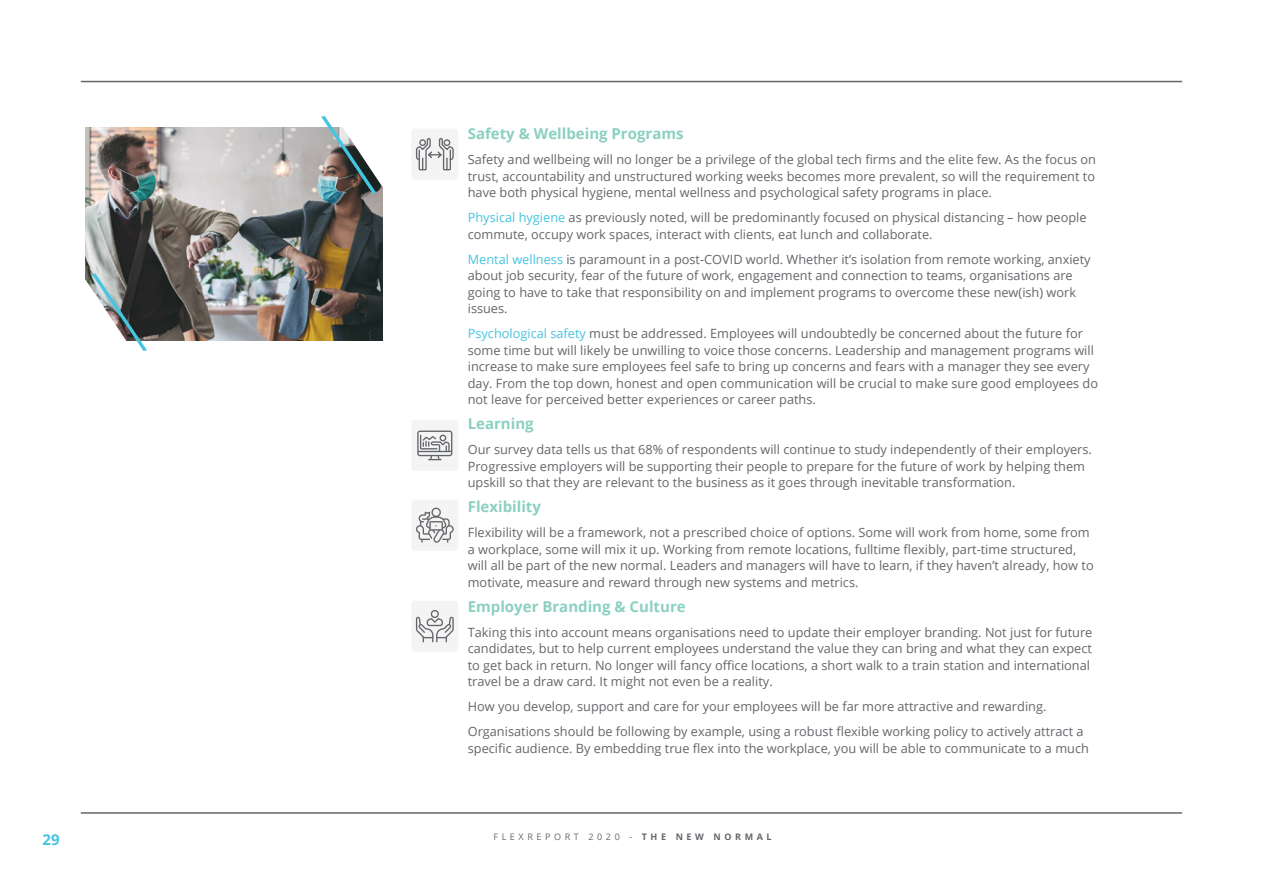
<style>
.page{position:relative;width:1263px;height:893px;background:#fff}
.page>*{position:absolute;margin:0;border:0;box-sizing:border-box;transform-origin:0 0}
.t1{font:700 15px "Open Sans";color:#8bd0c0}
.t2{font:700 15px "Open Sans";color:#45c4e0}
.t3{font:12.75px/16.5px "Open Sans";color:#63666a}
.t4{font:9px "Open Sans";letter-spacing:.4em;color:#63666a}
.s1{color:#45c4e0}
.s2{font-weight:700}
</style>
<div class="page">
<div style="left:411px;top:420px;width:47px;height:51px;background:#f4f4f4;border-radius:3px"></div>
<div style="left:411px;top:129px;width:47px;height:51px;background:#f4f4f4;border-radius:3px"></div>
<div style="left:411px;top:500px;width:47px;height:51px;background:#f4f4f4;border-radius:3px"></div>
<div style="left:411px;top:601px;width:47px;height:51px;background:#f4f4f4;border-radius:3px"></div>
<hr style="left:81px;top:81px;width:1101px;height:1px;background:#63666a">
<hr style="left:81px;top:812px;width:1101px;height:2px;background:#63666a">
<img style="left:85px;top:128px;width:298px;height:212px">
<svg style="left:415px;top:138px;width:39px;height:33px"></svg>
<svg style="left:417px;top:431px;width:35px;height:29px"></svg>
<svg style="left:416px;top:508px;width:38px;height:35px"></svg>
<svg style="left:416px;top:610px;width:38px;height:32px"></svg>
<svg style="left:85px;top:273px;width:62px;height:78px"></svg>
<svg style="left:321px;top:116px;width:62px;height:77px"></svg>
<p class="t2" style="left:43px;top:828px;width:19px">29</p>
<p class="t1" style="left:468px;top:123px;width:217px">Safety &amp; Wellbeing Programs</p>
<p class="t3" style="left:468px;top:151px;width:630px;text-align:justify">Safety and wellbeing will no longer be a privilege of the global tech firms and the elite few. As the focus on trust, accountability and unstructured working weeks becomes more prevalent, so will the requirement to have both physical hygiene, mental wellness and psychological safety programs in place.</p>
<p class="t3" style="left:468px;top:209px;width:620px"><span class="s1">Physical hygiene</span> as previously noted, will be predominantly focused on physical distancing – how people commute, occupy work spaces, interact with clients, eat lunch and collaborate.</p>
<p class="t3" style="left:468px;top:250px;width:624px"><span class="s1">Mental wellness</span> is paramount in a post-COVID world. Whether it’s isolation from remote working, anxiety about job security, fear of the future of work, engagement and connection to teams, organisations are going to have to take that responsibility on and implement programs to overcome these new(ish) work issues.</p>
<p class="t3" style="left:468px;top:325px;width:632px"><span class="s1">Psychological safety</span> must be addressed. Employees will undoubtedly be concerned about the future for some time but will likely be unwilling to voice those concerns. Leadership and management programs will increase to make sure employees feel safe to bring up concerns and fears with a manager they see every day. From the top down, honest and open communication will be crucial to make sure good employees do not leave for perceived better experiences or career paths.</p>
<p class="t1" style="left:468px;top:413px;width:67px">Learning</p>
<p class="t3" style="left:468px;top:441px;width:626px">Our survey data tells us that 68% of respondents will continue to study independently of their employers.<br>Progressive employers will be supporting their people to prepare for the future of work by helping them upskill so that they are relevant to the business as it goes through inevitable transformation.</p>
<p class="t1" style="left:468px;top:496px;width:75px">Flexibility</p>
<p class="t3" style="left:468px;top:524px;width:627px">Flexibility will be a framework, not a prescribed choice of options. Some will work from home, some from a workplace, some will mix it up. Working from remote locations, fulltime flexibly, part-time structured, will all be part of the new normal. Leaders and managers will have to learn, if they haven’t already, how to motivate, measure and reward through new systems and metrics.</p>
<p class="t1" style="left:468px;top:596px;width:219px">Employer Branding &amp; Culture</p>
<p class="t3" style="left:468px;top:623px;width:626px">Taking this into account means organisations need to update their employer branding. Not just for future candidates, but to help current employees understand the value they can bring and what they can expect to get back in return. No longer will fancy office locations, a short walk to a train station and international travel be a draw card. It might not even be a reality.</p>
<p class="t3" style="left:468px;top:694px;width:617px;line-height:25px">How you develop, support and care for your employees will be far more attractive and rewarding.<br>Organisations should be following by example, using a robust flexible working policy to actively attract a</p>
<p class="t3" style="left:468px;top:739px;width:623px">specific audience. By embedding true flex into the workplace, you will be able to communicate to a much</p>
<p class="t4" style="left:493px;top:830px;width:280px">FLEXREPORT 2020 - <span class="s2">THE NEW NORMAL</span></p>
</div>
